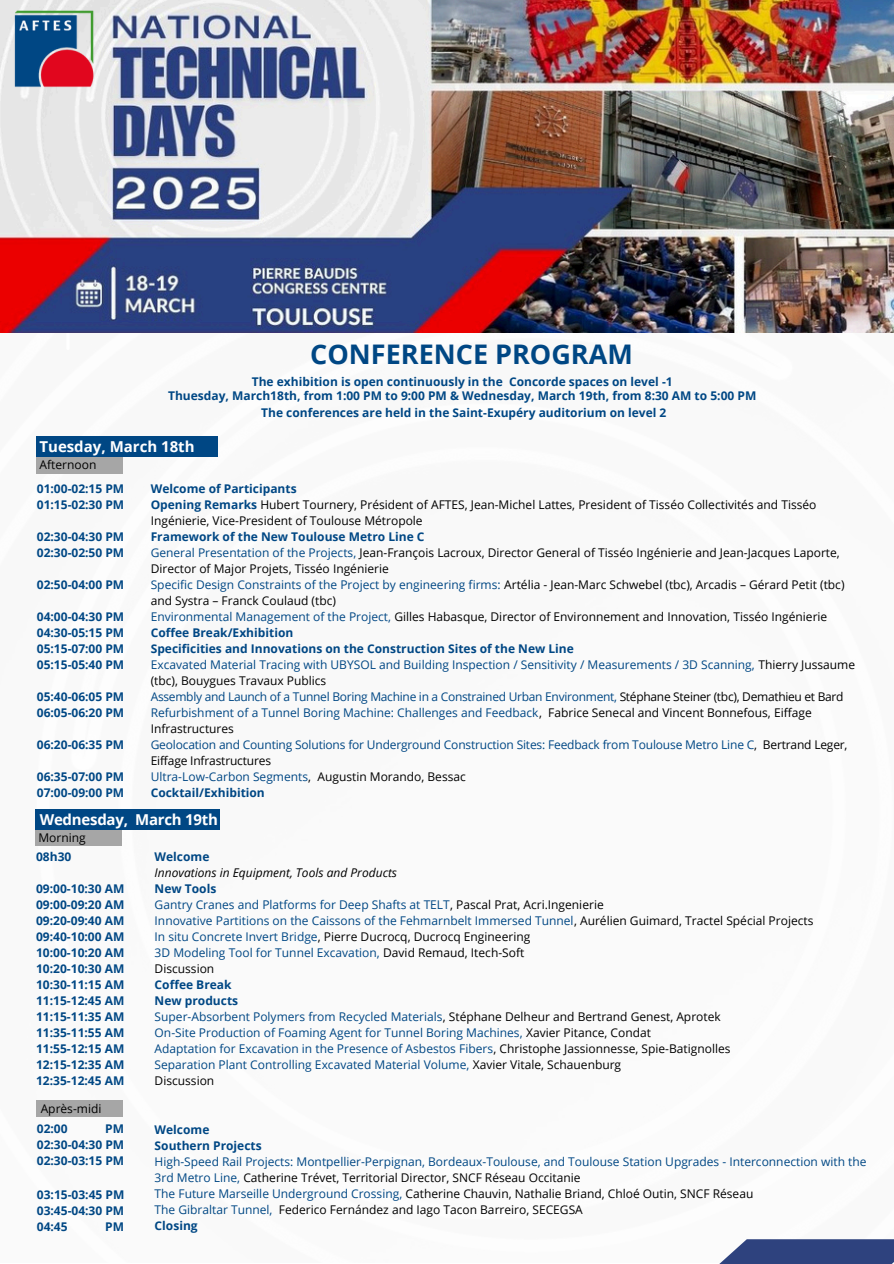
<style>
.page{position:relative;width:894px;height:1264px;background:#fff}
.page>*{position:absolute;margin:0;border:0;box-sizing:border-box;transform-origin:0 0}
.t1{font:700 27px "Open Sans";color:#004784}
.t2{font:700 15px "Open Sans";letter-spacing:-.015em;color:#fff}
.t3{font:12px/16px "Open Sans";color:#004784}
.t4{font:12px/16px "Open Sans";color:#000}
.t5{font:700 12px/16px "Open Sans";color:#004784;text-align:justify}
.t6{font:12px "Open Sans";letter-spacing:-.025em;color:#004784}
.t7{font:italic 12px "Open Sans";color:#000}
.s1{font-weight:700;color:#004784}
.s2{color:#004784}
.s3{color:#000}
</style>
<div class="page">
<img style="left:0;top:0;width:893px;height:1117px">
<svg style="left:66px;top:299px;width:4px;height:49px"></svg>
<svg style="left:720px;top:1239px;width:173px;height:24px;background:#405288"></svg>
<div style="left:36px;top:457px;width:86px;height:16px;background:#a6a6a6"></div>
<div style="left:35px;top:829px;width:87px;height:16px;background:#a6a6a6"></div>
<div style="left:36px;top:1100px;width:86px;height:16px;background:#a6a6a6"></div>
<div style="left:35px;top:809px;width:184px;height:20px;background:#004784"></div>
<img style="left:13px;top:9px;width:81px;height:81px">
<div style="left:36px;top:436px;width:181px;height:21px;background:#004784"></div>
<p class="t1" style="left:310px;top:335px;width:324px">CONFERENCE PROGRAM</p>
<p class="t5" style="left:168px;top:374px;width:589px;line-height:14px;text-align:center">The exhibition is open continuously in the Concorde spaces on level -1<br>Thuesday, March18th, from 1:00 PM to 9:00 PM &amp; Wednesday, March 19th, from 8:30 AM to 5:00 PM</p>
<p class="t5" style="left:261px;top:404px;width:406px">The conferences are held in the Saint-Exupéry auditorium on level 2</p>
<p class="t2" style="left:39px;top:436px;width:157px">Tuesday, March 18th</p>
<p class="t4" style="left:40px;top:456px;width:58px">Afternoon</p>
<p class="t5" style="left:37px;top:480px;width:89px">01:00-02:15 PM<br>01:15-02:30 PM</p>
<p class="t5" style="left:37px;top:528px;width:89px">02:30-04:30 PM<br>02:30-02:50 PM</p>
<p class="t5" style="left:37px;top:576px;width:89px">02:50-04:00 PM</p>
<p class="t5" style="left:37px;top:608px;width:89px">04:00-04:30 PM 04:30-05:15 PM 05:15-07:00 PM 05:15-05:40 PM</p>
<p class="t5" style="left:37px;top:688px;width:89px">05:40-06:05 PM<br>06:05-06:20 PM</p>
<p class="t5" style="left:37px;top:736px;width:89px">06:20-06:35 PM</p>
<p class="t5" style="left:37px;top:768px;width:89px">06:35-07:00 PM<br>07:00-09:00 PM</p>
<p class="t5" style="left:151px;top:480px;width:147px">Welcome of Participants</p>
<p class="t4" style="left:151px;top:496px;width:667px"><span class="s1">Opening Remarks</span> Hubert Tournery, Président of AFTES, Jean-Michel Lattes, President of Tisséo Collectivités and Tisséo<br>Ingénierie, Vice-President of Toulouse Métropole</p>
<p class="t5" style="left:151px;top:528px;width:275px">Framework of the New Toulouse Metro Line C</p>
<p class="t4" style="left:151px;top:544px;width:690px"><span class="s2">General Presentation of the Projects,</span> Jean-François Lacroux, Director General of Tisséo Ingénierie and Jean-Jacques Laporte,<br>Director of Major Projets, Tisséo Ingénierie</p>
<h1 class="t4" style="left:151px;top:576px;width:695px"><span class="s2">Specific Design Constraints of the Project by engineering firms:</span> Artélia - Jean-Marc Schwebel (tbc), Arcadis – Gérard Petit (tbc) and Systra – Franck Coulaud (tbc)</h1>
<h4 class="t4" style="left:151px;top:608px;width:678px"><span class="s2">Environmental Management of the Project,</span> Gilles Habasque, Director of Environnement and Innovation, Tisséo Ingénierie</h4>
<h4 class="t5" style="left:151px;top:624px;width:144px">Coffee Break/Exhibition</h4>
<h2 class="t5" style="left:151px;top:640px;width:424px">Specificities and Innovations on the Construction Sites of the New Line</h2>
<p class="t3" style="left:151px;top:656px;width:705px">Excavated Material Tracing with UBYSOL and Building Inspection / Sensitivity / Measurements / 3D Scanning, <span class="s3">Thierry Jussaume (tbc), Bouygues Travaux Publics</span></p>
<h3 class="t6" style="left:151px;top:688px;width:694px">Assembly and Launch of a Tunnel Boring Machine in a Constrained Urban Environment, <span class="s3">Stéphane Steiner (tbc), Demathieu et Bard</span></h3>
<h3 class="t3" style="left:151px;top:704px;width:662px">Refurbishment of a Tunnel Boring Machine: Challenges and Feedback<span class="s3">, Fabrice Senecal and Vincent Bonnefous, Eiffage</span></h3>
<h3 class="t3" style="left:151px;top:720px;width:698px"><span class="s3">Infrastructures<br></span>Geolocation and Counting Solutions for Underground Construction Sites: Feedback from Toulouse Metro Line C<span class="s3">, Bertrand Leger,</span></h3>
<h3 class="t4" style="left:151px;top:752px;width:316px">Eiffage Infrastructures<br><span class="s2">Ultra-Low-Carbon Segments</span>, Augustin Morando, Bessac</h3>
<h3 class="t5" style="left:151px;top:784px;width:116px">Cocktail/Exhibition</h3>
<p class="t2" style="left:40px;top:809px;width:180px">Wednesday, March 19th</p>
<p class="t4" style="left:38px;top:828px;width:49px">Morning</p>
<h3 class="t5" style="left:36px;top:848px;width:37px">08h30</h3>
<h3 class="t5" style="left:36px;top:880px;width:90px">09:00-10:30 AM 09:00-09:20 AM 09:20-09:40 AM 09:40-10:00 AM 10:00-10:20 AM 10:20-10:30 AM 10:30-11:15 AM 11:15-12:45 AM 11:15-11:35 AM 11:35-11:55 AM 11:55-12:15 AM 12:15-12:35 AM 12:35-12:45 AM</h3>
<p class="t4" style="left:41px;top:1100px;width:62px">Après-midi</p>
<p class="t5" style="left:37px;top:1119px;width:32px">02:00</p>
<p class="t5" style="left:37px;top:1119px;width:89px;text-indent:68px">PM 02:30-04:30 PM 02:30-03:15 PM</p>
<p class="t5" style="left:37px;top:1185px;width:89px">03:15-03:45 PM 03:45-04:30 PM 04:45</p>
<p class="t5" style="left:105px;top:1217px;width:20px">PM</p>
<p class="t5" style="left:154px;top:848px;width:56px">Welcome</p>
<p class="t7" style="left:154px;top:864px;width:244px">Innovations in Equipment, Tools and Products</p>
<p class="t5" style="left:154px;top:880px;width:63px">New Tools</p>
<p class="t3" style="left:154px;top:896px;width:450px">Gantry Cranes and Platforms for Deep Shafts at TELT<span class="s3">, Pascal Prat, Acri.Ingenierie</span></p>
<p class="t3" style="left:154px;top:912px;width:660px">Innovative Partitions on the Caissons of the Fehmarnbelt Immersed Tunnel<span class="s3">, Aurélien Guimard, Tractel Spécial Projects</span></p>
<p class="t4" style="left:154px;top:928px;width:377px"><span class="s2">In situ Concrete Invert Bridge</span>, Pierre Ducrocq, Ducrocq Engineering</p>
<p class="t3" style="left:154px;top:944px;width:371px">3D Modeling Tool for Tunnel Excavation, <span class="s3">David Remaud, Itech-Soft</span></p>
<h2 class="t4" style="left:154px;top:960px;width:61px">Discussion</h2>
<p class="t5" style="left:154px;top:976px;width:78px">Coffee Break</p>
<h4 class="t5" style="left:154px;top:992px;width:85px">New products</h4>
<h3 class="t3" style="left:154px;top:1008px;width:567px">Super-Absorbent Polymers from Recycled Materials<span class="s3">, Stéphane Delheur and Bertrand Genest, Aprotek</span></h3>
<p class="t3" style="left:154px;top:1024px;width:498px">On-Site Production of Foaming Agent for Tunnel Boring Machines, <span class="s3">Xavier Pitance, Condat</span></p>
<h3 class="t3" style="left:154px;top:1040px;width:577px">Adaptation for Excavation in the Presence of Asbestos Fibers<span class="s3">, Christophe Jassionnesse, Spie-Batignolles</span></h3>
<h3 class="t3" style="left:154px;top:1056px;width:468px">Separation Plant Controlling Excavated Material Volume, <span class="s3">Xavier Vitale, Schauenburg</span></h3>
<p class="t4" style="left:154px;top:1072px;width:61px">Discussion</p>
<p class="t5" style="left:154px;top:1121px;width:56px">Welcome</p>
<p class="t5" style="left:154px;top:1137px;width:109px">Southern Projects</p>
<p class="t3" style="left:154px;top:1153px;width:713px">High-Speed Rail Projects: Montpellier-Perpignan, Bordeaux-Toulouse, and Toulouse Station Upgrades - Interconnection with the<br>3rd Metro Line, <span class="s3">Catherine Trévet, Territorial Director, SNCF Réseau Occitanie</span></p>
<p class="t4" style="left:154px;top:1185px;width:600px"><span class="s2">The Future Marseille Underground Crossing,</span> Catherine Chauvin, Nathalie Briand, Chloé Outin, SNCF Réseau</p>
<p class="t4" style="left:154px;top:1201px;width:429px"><span class="s2">The Gibraltar Tunnel,</span> Federico Fernández and Iago Tacon Barreiro, SECEGSA</p>
<p class="t5" style="left:154px;top:1217px;width:45px">Closing</p>
</div>
